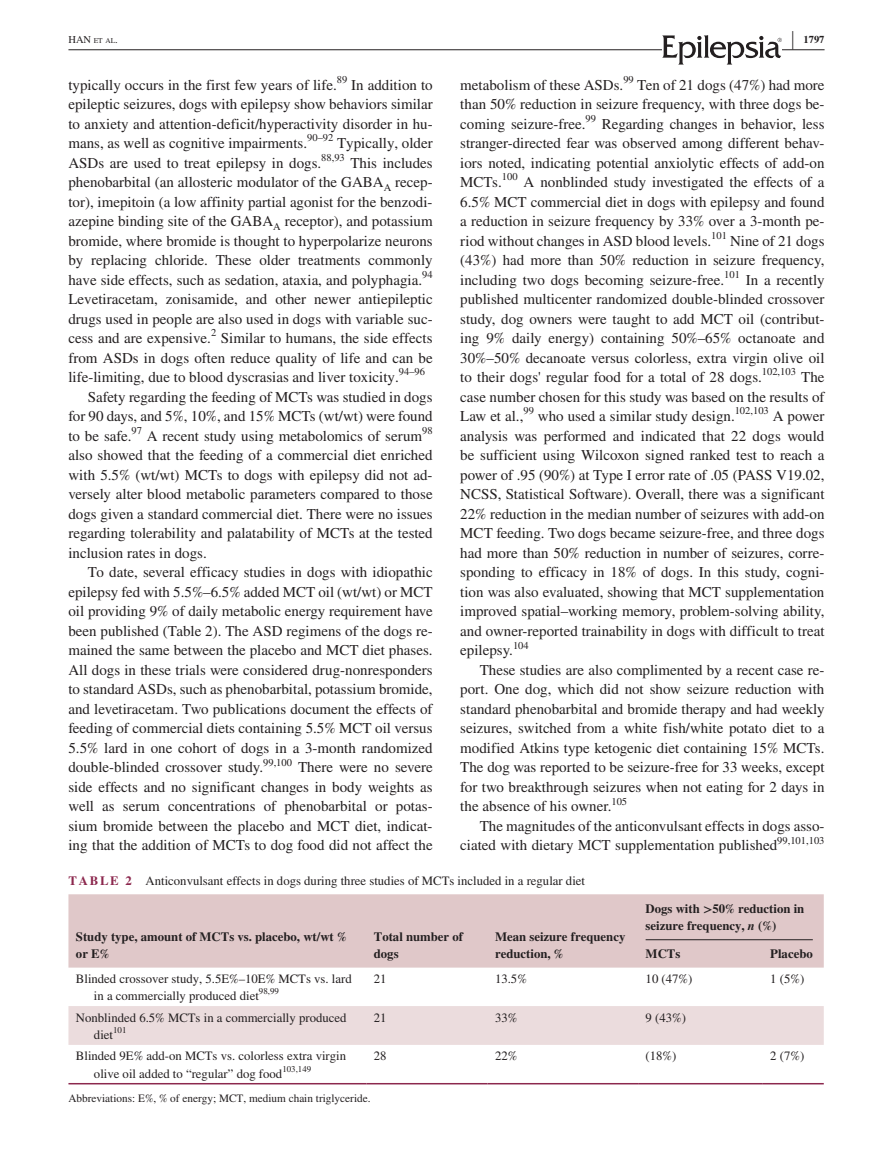
<style>
.page{position:relative;width:893px;height:1174px;background:#fff}
.page>*{position:absolute;margin:0;border:0;box-sizing:border-box;transform-origin:0 0}
.t1{font:700 25.95px "STIX";color:#231f20;scale:.36 1}
.t2{font:15px/19.5px "STIX";color:#231f20;text-align:justify}
.t3{font:12.75px/17.2px "STIX";color:#231f20}
.t4{font:700 12.75px/17.2px "STIX";color:#231f20}
.t5{font:11.25px "STIX";color:#231f20}
.t6{font:10.5px "STIX";color:#231f20}
.t7{font:10.5px "STIX";color:#231f20}
.t8{font:700 10.5px "STIX";color:#231f20}
.t9{font:8.85px "STIX";color:#231f20}
.s1{font-size:7.35px}
.s2{font-weight:700;color:#8c284e}
.s3{font-style:italic}
</style>
<div class="page">
<hr style="left:68px;top:49px;width:756px;height:1px;background:#231f20">
<svg style="left:662px;top:35px;width:120px;height:30px"></svg>
<div style="left:68px;top:894px;width:756px;height:73px;background:#e0c8c9"></div>
<div style="left:68px;top:1006px;width:756px;height:38px;background:#ebdcdd"></div>
<hr style="left:68px;top:1083px;width:298px;height:1px;background:#8c284e">
<hr style="left:366px;top:1083px;width:122px;height:1px;background:#8c284e">
<hr style="left:488px;top:1083px;width:150px;height:1px;background:#8c284e">
<hr style="left:638px;top:1083px;width:125px;height:1px;background:#8c284e">
<hr style="left:763px;top:1083px;width:61px;height:1px;background:#8c284e">
<hr style="left:646px;top:939px;width:167px;height:1px;background:#231f20">
<h1 class="t1" style="left:792px;top:25px;width:7px">|</h1>
<p class="t7" style="left:68px;top:32px;width:51px">HAN <span class="s1">et al</span>.</p>
<p class="t8" style="left:803px;top:33px;width:22px">1797</p>
<p class="t2" style="left:68px;top:76px;width:270px">typically occurs in the first few years of life.</p>
<p class="t6" style="left:337px;top:72px;width:12px">89</p>
<p class="t2" style="left:460px;top:76px;width:366px">metabolism of these ASDs.<sup>99</sup> Ten of 21 dogs (47%) had more than 50% reduction in seizure frequency, with three dogs be&shy;coming seizure-free.</p>
<p class="t2" style="left:68px;top:76px;width:366px;text-indent:283px">In addition to epileptic seizures, dogs with epilepsy show behaviors similar to anxiety and attention-deficit/hyperactivity disorder in hu&shy;mans, as well as cognitive impairments.</p>
<p class="t6" style="left:586px;top:111px;width:12px">99</p>
<p class="t2" style="left:460px;top:115px;width:366px;text-indent:142px">Regarding changes in behavior, less stranger-directed fear was observed among different behav&shy;iors noted, indicating potential anxiolytic effects of add-on MCTs.</p>
<p class="t6" style="left:307px;top:131px;width:28px">90–92</p>
<p class="t2" style="left:337px;top:134px;width:97px">Typically, older</p>
<p class="t2" style="left:68px;top:154px;width:254px">ASDs are used to treat epilepsy in dogs.</p>
<p class="t6" style="left:321px;top:150px;width:25px">88,93</p>
<p class="t2" style="left:68px;top:154px;width:366px;text-indent:282px">This includes phenobarbital (an allosteric modulator of the GABA<sub>A</sub> recep&shy;tor), imepitoin (a low affinity partial agonist for the benzodi&shy;azepine binding site of the GABA<sub>A</sub> receptor), and potassium bromide, where bromide is thought to hyperpolarize neurons by replacing chloride. These older treatments commonly have side effects, such as sedation, ataxia, and polyphagia.</p>
<p class="t6" style="left:502px;top:170px;width:17px">100</p>
<p class="t2" style="left:460px;top:173px;width:366px;text-indent:63px">A nonblinded study investigated the effects of a 6.5% MCT commercial diet in dogs with epilepsy and found a reduction in seizure frequency by 33% over a 3-month pe&shy;riod without changes in ASD blood levels.</p>
<p class="t6" style="left:711px;top:228px;width:17px">101</p>
<p class="t2" style="left:460px;top:232px;width:366px;text-indent:270px">Nine of 21 dogs (43%) had more than 50% reduction in seizure frequency, including two dogs becoming seizure-free.</p>
<p class="t6" style="left:422px;top:267px;width:12px">94</p>
<p class="t2" style="left:68px;top:290px;width:366px">Levetiracetam, zonisamide, and other newer antiepileptic drugs used in people are also used in dogs with variable suc&shy;cess and are expensive.</p>
<p class="t6" style="left:724px;top:267px;width:17px">101</p>
<p class="t2" style="left:460px;top:271px;width:366px;text-indent:285px">In a recently published multicenter randomized double-blinded crossover study, dog owners were taught to add MCT oil (contribut&shy;ing 9% daily energy) containing 50%–65% octanoate and 30%–50% decanoate versus colorless, extra virgin olive oil to their dogs' regular food for a total of 28 dogs.</p>
<p class="t6" style="left:211px;top:326px;width:7px">2</p>
<p class="t2" style="left:68px;top:329px;width:366px;text-indent:152px">Similar to humans, the side effects from ASDs in dogs often reduce quality of life and can be life-limiting, due to blood dyscrasias and liver toxicity.</p>
<p class="t6" style="left:399px;top:365px;width:28px">94–96</p>
<p class="t2" style="left:68px;top:388px;width:366px;text-indent:20px">Safety regarding the feeding of MCTs was studied in dogs for 90 days, and 5%, 10%, and 15% MCTs (wt/wt) were found to be safe.</p>
<p class="t6" style="left:762px;top:365px;width:36px">102,103</p>
<p class="t2" style="left:460px;top:368px;width:366px;text-indent:341px">The case number chosen for this study was based on the results of Law et al.,</p>
<p class="t6" style="left:523px;top:404px;width:12px">99</p>
<p class="t2" style="left:538px;top:407px;width:198px">who used a similar study design.</p>
<p class="t6" style="left:735px;top:404px;width:36px">102,103</p>
<p class="t2" style="left:460px;top:407px;width:366px;text-indent:312px">A power analysis was performed and indicated that 22 dogs would be sufficient using Wilcoxon signed ranked test to reach a power of .95 (90%) at Type I error rate of .05 (PASS V19.02, NCSS, Statistical Software). Overall, there was a significant 22% reduction in the median number of seizures with add-on MCT feeding. Two dogs became seizure-free, and three dogs had more than 50% reduction in number of seizures, corre&shy;sponding to efficacy in 18% of dogs. In this study, cogni&shy;tion was also evaluated, showing that MCT supplementation improved spatial–working memory, problem-solving ability, and owner-reported trainability in dogs with difficult to treat epilepsy.</p>
<p class="t6" style="left:131px;top:423px;width:12px">97</p>
<p class="t2" style="left:147px;top:427px;width:277px">A recent study using metabolomics of serum</p>
<p class="t6" style="left:422px;top:423px;width:12px">98</p>
<p class="t2" style="left:68px;top:446px;width:366px">also showed that the feeding of a commercial diet enriched with 5.5% (wt/wt) MCTs to dogs with epilepsy did not ad&shy;versely alter blood metabolic parameters compared to those dogs given a standard commercial diet. There were no issues regarding tolerability and palatability of MCTs at the tested inclusion rates in dogs.</p>
<p class="t2" style="left:68px;top:563px;width:366px;text-indent:19px">To date, several efficacy studies in dogs with idiopathic epilepsy fed with 5.5%–6.5% added MCT oil (wt/wt) or MCT oil providing 9% of daily metabolic energy requirement have been published (Table 2). The ASD regimens of the dogs re&shy;mained the same between the placebo and MCT diet phases.<br>All dogs in these trials were considered drug-nonresponders to standard ASDs, such as phenobarbital, potassium bromide, and levetiracetam. Two publications document the effects of feeding of commercial diets containing 5.5% MCT oil versus 5.5% lard in one cohort of dogs in a 3-month randomized double-blinded crossover study.<sup>99,100</sup> There were no severe side effects and no significant changes in body weights as well as serum concentrations of phenobarbital or potas&shy;sium bromide between the placebo and MCT diet, indicat&shy;ing that the addition of MCTs to dog food did not affect the</p>
<p class="t6" style="left:513px;top:638px;width:17px">104</p>
<p class="t2" style="left:460px;top:661px;width:366px;text-indent:20px">These studies are also complimented by a recent case re&shy;port. One dog, which did not show seizure reduction with standard phenobarbital and bromide therapy and had weekly seizures, switched from a white fish/white potato diet to a modified Atkins type ketogenic diet containing 15% MCTs.<br>The dog was reported to be seizure-free for 33 weeks, except for two breakthrough seizures when not eating for 2 days in the absence of his owner.</p>
<p class="t6" style="left:611px;top:794px;width:17px">105</p>
<p class="t2" style="left:460px;top:817px;width:366px;text-indent:20px">The magnitudes of the anticonvulsant effects in dogs asso&shy;ciated with dietary MCT supplementation published</p>
<p class="t6" style="left:777px;top:833px;width:49px">99,101,103</p>
<p class="t3" style="left:68px;top:872px;width:518px"><span class="s2">TABLE 2</span> Anticonvulsant effects in dogs during three studies of MCTs included in a regular diet</p>
<p class="t4" style="left:76px;top:928px;width:272px">Study type, amount of MCTs vs. placebo, wt/wt % or E%</p>
<p class="t4" style="left:374px;top:928px;width:91px">Total number of dogs</p>
<p class="t4" style="left:495px;top:928px;width:132px">Mean seizure frequency reduction, %</p>
<p class="t4" style="left:646px;top:900px;width:160px">Dogs with &gt;50% reduction in seizure frequency, <span class="s3">n</span> (%)</p>
<p class="t4" style="left:646px;top:945px;width:36px">MCTs</p>
<p class="t4" style="left:770px;top:945px;width:44px">Placebo</p>
<p class="t3" style="left:94px;top:970px;width:259px;text-indent:-18px">Blinded crossover study, 5.5E%–10E% MCTs vs. lard in a commercially produced diet</p>
<p class="t9" style="left:259px;top:985px;width:22px">98,99</p>
<p class="t3" style="left:374px;top:970px;width:14px">21</p>
<p class="t3" style="left:495px;top:970px;width:33px">13.5%</p>
<p class="t3" style="left:646px;top:970px;width:48px">10 (47%)</p>
<p class="t3" style="left:770px;top:970px;width:35px">1 (5%)</p>
<p class="t3" style="left:94px;top:1009px;width:254px;text-indent:-18px">Nonblinded 6.5% MCTs in a commercially produced diet<sup>101</sup></p>
<p class="t3" style="left:374px;top:1009px;width:14px">21</p>
<p class="t3" style="left:495px;top:1009px;width:24px">33%</p>
<p class="t3" style="left:646px;top:1009px;width:42px">9 (43%)</p>
<p class="t3" style="left:94px;top:1048px;width:254px;text-indent:-18px">Blinded 9E% add-on MCTs vs. colorless extra virgin olive oil added to “regular” dog food<sup>103,149</sup></p>
<p class="t3" style="left:374px;top:1048px;width:14px">28</p>
<p class="t3" style="left:495px;top:1048px;width:24px">22%</p>
<p class="t3" style="left:646px;top:1048px;width:32px">(18%)</p>
<p class="t3" style="left:770px;top:1048px;width:35px">2 (7%)</p>
<p class="t5" style="left:68px;top:1091px;width:304px">Abbreviations: E%, % of energy; MCT, medium chain triglyceride.</p>
</div>
